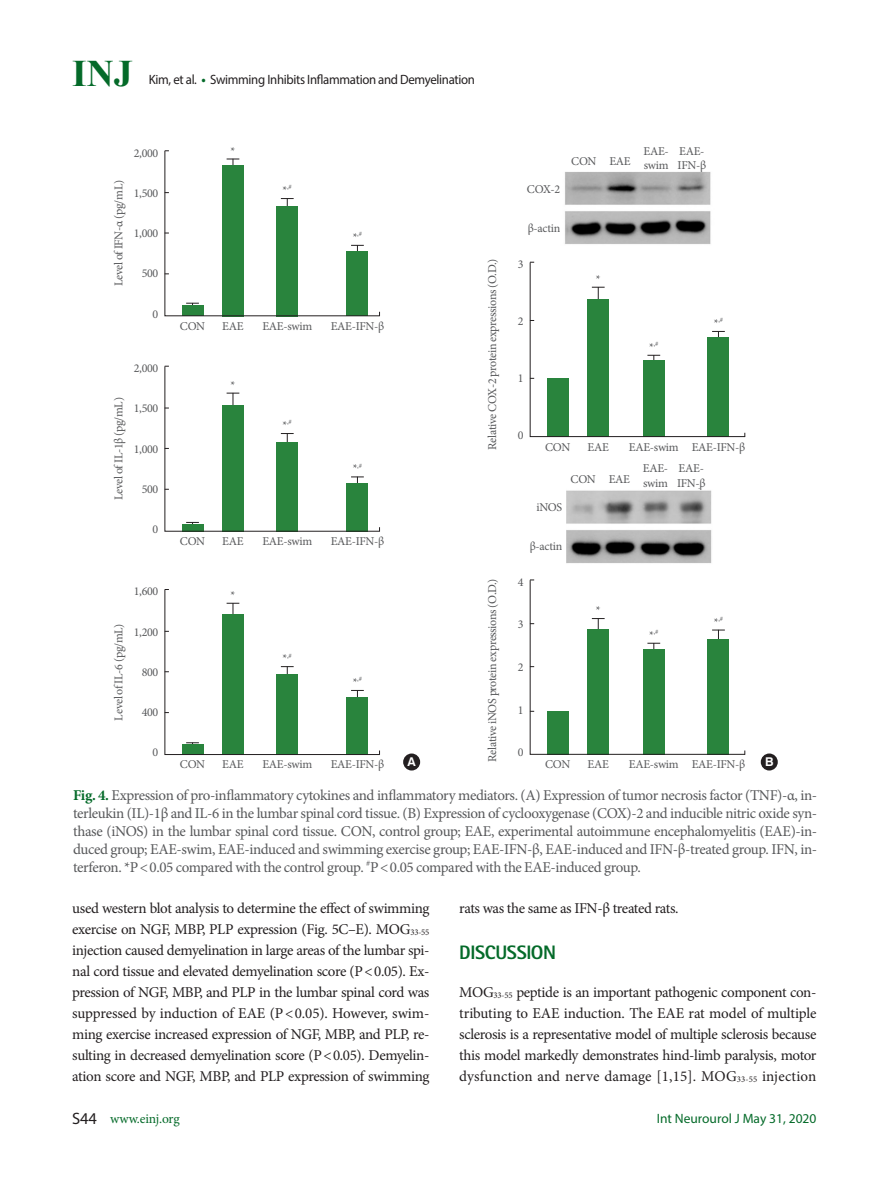
<style>
.page{position:relative;width:893px;height:1191px;background:#fff}
.page>*{position:absolute;margin:0;border:0;box-sizing:border-box;transform-origin:0 0}
.t1{font:700 37.5px "Times New Roman";color:#046a29}
.본문_대제목{font:800 19.5px "Rotis Sans Serif Std";letter-spacing:-.02em;color:#046a29}
.본문{font:15px/21px "Minion Pro";letter-spacing:-.02em;color:#231f20;text-align:justify}
.표제목_그림설명은_-1{font:15px/18px "Minion Pro";letter-spacing:-.025em;color:#57585a;text-align:justify}
.t2{font:13.5px "Myriad Pro";letter-spacing:-.025em;color:#231f20;scale:.95 1}
.t3{font:13.5px "Myriad Pro";color:#046a29}
.t4{font:13.5px "Minion Pro";letter-spacing:-.01em;color:#046a29}
.t5{font:700 12.15px "Swiss 721 BT";color:#fff}
.표제목_그림설명은_-1-2{font:12px "Minion Pro";letter-spacing:-.025em;color:#57585a}
.표제목_그림설명은_-1-3{font:7.05px "Minion Pro";color:#57585a}
.s1{font-weight:700;color:#046a29}
.s2{font-size:12px}
.s3{font-size:8.7px}
.s4{font-family:"Myriad Pro";font-size:16.5px;color:#231f20}
</style>
<div class="page">
<svg style="left:164px;top:150px;width:216px;height:166px"></svg>
<svg style="left:164px;top:366px;width:216px;height:165px"></svg>
<svg style="left:164px;top:589px;width:216px;height:166px"></svg>
<div style="left:403px;top:753px;width:17px;height:17px;background:#231f20;border-radius:50%"></div>
<div style="left:761px;top:753px;width:17px;height:17px;background:#231f20;border-radius:50%"></div>
<svg style="left:530px;top:579px;width:215px;height:176px"></svg>
<img style="left:566px;top:490px;width:146px;height:73px">
<svg style="left:530px;top:262px;width:215px;height:175px"></svg>
<img style="left:565px;top:172px;width:146px;height:72px">
<h1 class="t1" style="left:72px;top:47px;width:62px">INJ</h1>
<p class="t2" style="left:149px;top:71px;width:345px">Kim, et al. <span class="s1">•</span> Swimming Inhibits Inflammation and Demyelination</p>
<p class="표제목_그림설명은_-1-2" style="left:111px;top:286px;width:108px;rotate:-90deg">Level of IFN-α (pg/mL)</p>
<p class="표제목_그림설명은_-1-2" style="left:134px;top:145px;width:26px">2,000</p>
<p class="표제목_그림설명은_-1-2" style="left:134px;top:185px;width:26px">1,500</p>
<p class="표제목_그림설명은_-1-2" style="left:134px;top:225px;width:26px">1,000</p>
<p class="표제목_그림설명은_-1-2" style="left:142px;top:265px;width:18px">500</p>
<p class="표제목_그림설명은_-1-2" style="left:153px;top:306px;width:7px">0</p>
<p class="표제목_그림설명은_-1-2" style="left:111px;top:500px;width:104px;rotate:-90deg">Level of IL-1β (pg/mL)</p>
<p class="표제목_그림설명은_-1-2" style="left:134px;top:360px;width:26px">2,000</p>
<p class="표제목_그림설명은_-1-2" style="left:134px;top:400px;width:26px">1,500</p>
<p class="표제목_그림설명은_-1-2" style="left:134px;top:441px;width:26px">1,000</p>
<p class="표제목_그림설명은_-1-2" style="left:142px;top:481px;width:18px">500</p>
<p class="표제목_그림설명은_-1-2" style="left:153px;top:521px;width:7px">0</p>
<p class="표제목_그림설명은_-1-2" style="left:231px;top:143px;width:6px">*</p>
<p class="표제목_그림설명은_-1-3" style="left:283px;top:182px;width:11px"><span class="s2">*</span>,#</p>
<p class="표제목_그림설명은_-1-3" style="left:353px;top:229px;width:11px"><span class="s2">*</span>,#</p>
<p class="표제목_그림설명은_-1-2" style="left:180px;top:318px;width:27px">CON</p>
<p class="표제목_그림설명은_-1-2" style="left:222px;top:318px;width:23px">EAE</p>
<p class="표제목_그림설명은_-1-2" style="left:262px;top:318px;width:51px">EAE-swim</p>
<p class="표제목_그림설명은_-1-2" style="left:331px;top:318px;width:55px">EAE-IFN-β</p>
<p class="표제목_그림설명은_-1-2" style="left:231px;top:377px;width:6px">*</p>
<p class="표제목_그림설명은_-1-3" style="left:283px;top:417px;width:11px"><span class="s2">*</span>,#</p>
<p class="표제목_그림설명은_-1-3" style="left:353px;top:461px;width:11px"><span class="s2">*</span>,#</p>
<p class="표제목_그림설명은_-1-2" style="left:180px;top:533px;width:27px">CON</p>
<p class="표제목_그림설명은_-1-2" style="left:222px;top:533px;width:23px">EAE</p>
<p class="표제목_그림설명은_-1-2" style="left:262px;top:533px;width:51px">EAE-swim</p>
<p class="표제목_그림설명은_-1-2" style="left:331px;top:533px;width:55px">EAE-IFN-β</p>
<p class="표제목_그림설명은_-1-2" style="left:527px;top:181px;width:35px">COX-2</p>
<p class="표제목_그림설명은_-1-2" style="left:528px;top:220px;width:34px">β-actin</p>
<p class="표제목_그림설명은_-1-2" style="left:571px;top:154px;width:27px">CON</p>
<p class="표제목_그림설명은_-1-2" style="left:609px;top:154px;width:23px">EAE</p>
<p class="표제목_그림설명은_-1-2" style="left:643px;top:143px;width:27px">EAE-</p>
<p class="표제목_그림설명은_-1-2" style="left:644px;top:157px;width:26px">swim</p>
<p class="표제목_그림설명은_-1-2" style="left:679px;top:143px;width:27px">EAE-</p>
<p class="표제목_그림설명은_-1-2" style="left:678px;top:157px;width:30px">IFN-β</p>
<p class="표제목_그림설명은_-1-2" style="left:484px;top:450px;width:193px;rotate:-90deg">Relative COX-2 protein expressions (O.D.)</p>
<p class="표제목_그림설명은_-1-2" style="left:518px;top:256px;width:7px">3</p>
<p class="표제목_그림설명은_-1-2" style="left:518px;top:313px;width:7px">2</p>
<p class="표제목_그림설명은_-1-2" style="left:518px;top:370px;width:7px">1</p>
<p class="표제목_그림설명은_-1-2" style="left:518px;top:426px;width:7px">0</p>
<p class="표제목_그림설명은_-1-2" style="left:596px;top:271px;width:6px">*</p>
<p class="표제목_그림설명은_-1-3" style="left:649px;top:339px;width:11px"><span class="s2">*</span>,#</p>
<p class="표제목_그림설명은_-1-3" style="left:714px;top:315px;width:11px"><span class="s2">*</span>,#</p>
<p class="표제목_그림설명은_-1-2" style="left:545px;top:439px;width:27px">CON</p>
<p class="표제목_그림설명은_-1-2" style="left:588px;top:439px;width:23px">EAE</p>
<p class="표제목_그림설명은_-1-2" style="left:629px;top:439px;width:51px">EAE-swim</p>
<p class="표제목_그림설명은_-1-2" style="left:692px;top:439px;width:55px">EAE-IFN-β</p>
<p class="표제목_그림설명은_-1-2" style="left:571px;top:471px;width:27px">CON</p>
<p class="표제목_그림설명은_-1-2" style="left:609px;top:471px;width:23px">EAE</p>
<p class="표제목_그림설명은_-1-2" style="left:643px;top:460px;width:27px">EAE-</p>
<p class="표제목_그림설명은_-1-2" style="left:643px;top:475px;width:26px">swim</p>
<p class="표제목_그림설명은_-1-2" style="left:679px;top:460px;width:27px">EAE-</p>
<p class="표제목_그림설명은_-1-2" style="left:677px;top:475px;width:30px">IFN-β</p>
<p class="표제목_그림설명은_-1-2" style="left:536px;top:499px;width:27px">iNOS</p>
<p class="표제목_그림설명은_-1-2" style="left:530px;top:538px;width:34px">β-actin</p>
<p class="표제목_그림설명은_-1-2" style="left:111px;top:720px;width:99px;rotate:-90deg">Level of IL-6 (pg/mL)</p>
<p class="표제목_그림설명은_-1-2" style="left:134px;top:583px;width:26px">1,600</p>
<p class="표제목_그림설명은_-1-2" style="left:134px;top:624px;width:26px">1,200</p>
<p class="표제목_그림설명은_-1-2" style="left:142px;top:664px;width:18px">800</p>
<p class="표제목_그림설명은_-1-2" style="left:142px;top:704px;width:18px">400</p>
<p class="표제목_그림설명은_-1-2" style="left:153px;top:744px;width:7px">0</p>
<p class="표제목_그림설명은_-1-2" style="left:484px;top:762px;width:185px;rotate:-90deg">Relative iNOS protein expressions (O.D.)</p>
<p class="표제목_그림설명은_-1-2" style="left:518px;top:574px;width:7px">4</p>
<p class="표제목_그림설명은_-1-2" style="left:231px;top:587px;width:6px">*</p>
<p class="표제목_그림설명은_-1-2" style="left:596px;top:602px;width:6px">*</p>
<p class="표제목_그림설명은_-1-3" style="left:714px;top:614px;width:11px"><span class="s2">*</span>,#</p>
<p class="표제목_그림설명은_-1-2" style="left:518px;top:616px;width:7px">3</p>
<p class="표제목_그림설명은_-1-2" style="left:518px;top:659px;width:7px">2</p>
<p class="표제목_그림설명은_-1-2" style="left:518px;top:701px;width:7px">1</p>
<p class="표제목_그림설명은_-1-2" style="left:518px;top:744px;width:7px">0</p>
<p class="표제목_그림설명은_-1-3" style="left:649px;top:627px;width:11px"><span class="s2">*</span>,#</p>
<p class="표제목_그림설명은_-1-3" style="left:283px;top:650px;width:11px"><span class="s2">*</span>,#</p>
<p class="표제목_그림설명은_-1-3" style="left:353px;top:674px;width:11px"><span class="s2">*</span>,#</p>
<p class="표제목_그림설명은_-1-2" style="left:180px;top:756px;width:27px">CON</p>
<p class="표제목_그림설명은_-1-2" style="left:222px;top:756px;width:23px">EAE</p>
<p class="표제목_그림설명은_-1-2" style="left:262px;top:756px;width:51px">EAE-swim</p>
<p class="표제목_그림설명은_-1-2" style="left:331px;top:756px;width:55px">EAE-IFN-β</p>
<p class="t5" style="left:407px;top:754px;width:10px">A</p>
<p class="t5" style="left:765px;top:754px;width:10px">B</p>
<p class="표제목_그림설명은_-1-2" style="left:545px;top:756px;width:27px">CON</p>
<p class="표제목_그림설명은_-1-2" style="left:588px;top:756px;width:23px">EAE</p>
<p class="표제목_그림설명은_-1-2" style="left:629px;top:756px;width:51px">EAE-swim</p>
<p class="표제목_그림설명은_-1-2" style="left:692px;top:756px;width:55px">EAE-IFN-β</p>
<p class="표제목_그림설명은_-1" style="left:73px;top:786px;width:746px"><span class="s1">Fig. 4.</span> Expression of pro-inflammatory cytokines and inflammatory mediators. (A) Expression of tumor necrosis factor (TNF)-α, in&shy;terleukin (IL)-1β and IL-6 in the lumbar spinal cord tissue. (B) Expression of cyclooxygenase (COX)-2 and inducible nitric oxide syn&shy;thase (iNOS) in the lumbar spinal cord tissue. CON, control group; EAE, experimental autoimmune encephalomyelitis (EAE)-in&shy;duced group; EAE-swim, EAE-induced and swimming exercise group; EAE-IFN-β, EAE-induced and IFN-β-treated group. IFN, in&shy;terferon. *P&lt;0.05 compared with the control group. <sup>#</sup>P&lt;0.05 compared with the EAE-induced group.</p>
<p class="본문" style="left:72px;top:898px;width:359px">used western blot analysis to determine the effect of swimming exercise on NGF, MBP, PLP expression (Fig. 5C–E). MOG<span class="s3">33-55 </span>injection caused demyelination in large areas of the lumbar spi&shy;nal cord tissue and elevated demyelination score (P&lt;0.05). Ex&shy;pression of NGF, MBP, and PLP in the lumbar spinal cord was suppressed by induction of EAE (P &lt;0.05). However, swim&shy;ming exercise increased expression of NGF, MBP, and PLP, re&shy;sulting in decreased demyelination score (P&lt;0.05). Demyelin&shy;ation score and NGF, MBP, and PLP expression of swimming</p>
<p class="본문" style="left:459px;top:898px;width:221px">rats was the same as IFN-β treated rats.</p>
<p class="본문_대제목" style="left:459px;top:940px;width:98px">DISCUSSION</p>
<p class="본문" style="left:459px;top:982px;width:359px">MOG<span class="s3">33-55</span> peptide is an important pathogenic component con&shy;tributing to EAE induction. The EAE rat model of multiple sclerosis is a representative model of multiple sclerosis because this model markedly demonstrates hind-limb paralysis, motor dysfunction and nerve damage [1,15]. MOG<span class="s3">33-55</span> injection</p>
<p class="t4" style="left:72px;top:1109px;width:109px"><span class="s4">S44</span> www.einj.org</p>
<p class="t3" style="left:657px;top:1110px;width:161px">Int Neurourol J May 31, 2020</p>
</div>
